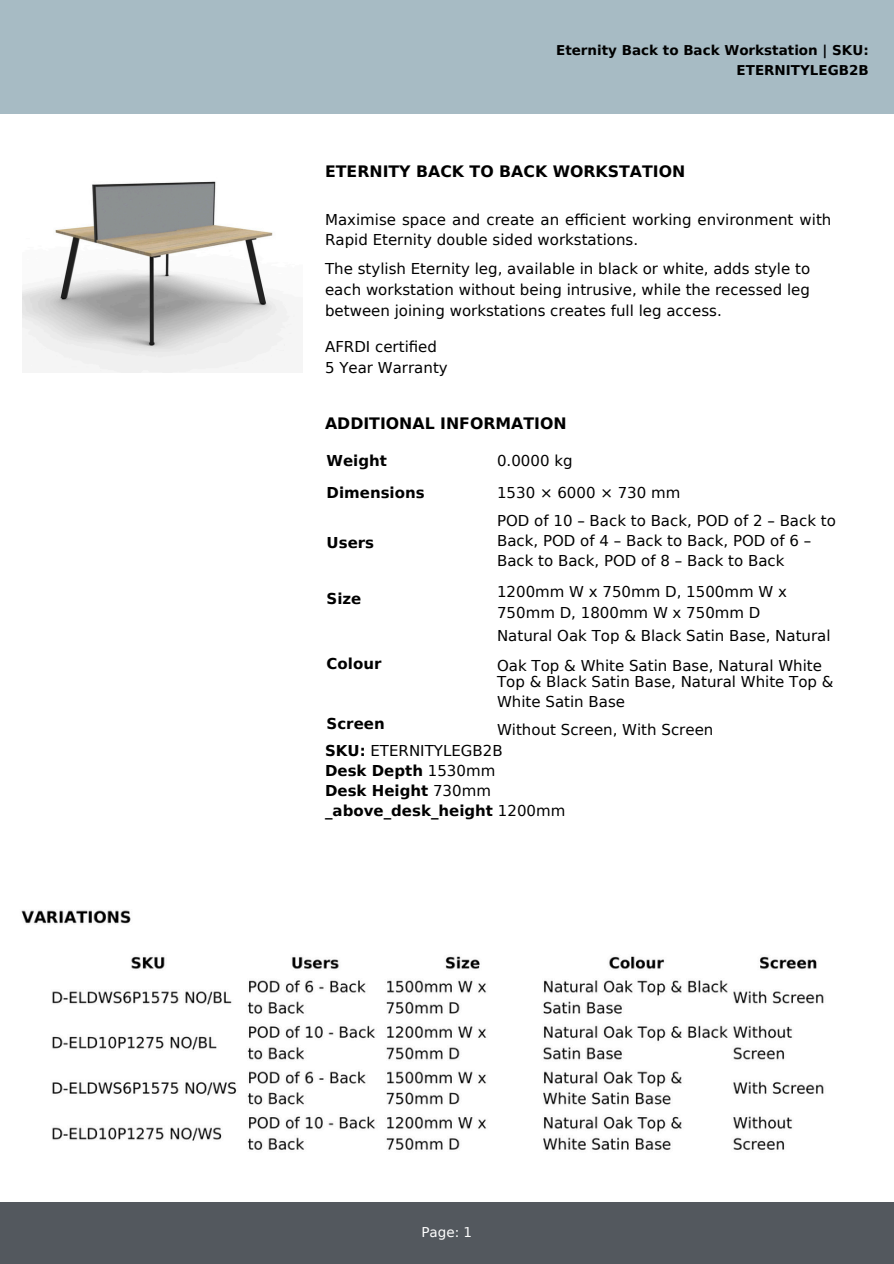
<style>
.page{position:relative;width:894px;height:1264px;background:#fff}
.page>*{position:absolute;margin:0;border:0;box-sizing:border-box;transform-origin:0 0}
.t1{font:700 15.75px "DejaVu Sans";color:#000}
.t2{font:15px/20.2px "DejaVu Sans";color:#000}
.t3{font:700 15px/20.2px "DejaVu Sans";color:#000}
.t4{font:700 13.5px/20.2px "DejaVu Sans";color:#000;text-align:right}
.t5{font:13.5px "DejaVu Sans";color:#fff}
.s1{font-weight:400}
</style>
<div class="page">
<div style="left:0;top:0;width:893px;height:113px;background:#a7bbc4"></div>
<div style="left:0;top:1197px;width:893px;height:66px;background:#53585e"></div>
<img style="left:22px;top:181px;width:273px;height:192px">
<img style="left:0;top:910px;width:893px;height:291px">
<p class="t4" style="left:556px;top:40px;width:314px">Eternity Back to Back Workstation | SKU:<br>ETERNITYLEGB2B</p>
<h3 class="t1" style="left:325px;top:163px;width:361px">ETERNITY BACK TO BACK WORKSTATION</h3>
<h1 class="t2" style="left:325px;top:209px;width:507px">Maximise space and create an efficient working environment with<br>Rapid Eternity double sided workstations.</h1>
<h1 class="t2" style="left:325px;top:258px;width:486px;line-height:20.9px;text-align:justify">The stylish Eternity leg, available in black or white, adds style to each workstation without being intrusive, while the recessed leg between joining workstations creates full leg access.</h1>
<h1 class="t2" style="left:325px;top:336px;width:124px;line-height:21.3px">AFRDI certified<br>5 Year Warranty</h1>
<h1 class="t1" style="left:325px;top:414px;width:243px">ADDITIONAL INFORMATION</h1>
<h2 class="t3" style="left:326px;top:445px;width:100px;line-height:31.5px">Weight<br>Dimensions</h2>
<h2 class="t2" style="left:497px;top:445px;width:185px;line-height:31.5px">0.0000 kg<br>1530 × 6000 × 730 mm</h2>
<h2 class="t2" style="left:497px;top:510px;width:340px">POD of 10 – Back to Back, POD of 2 – Back to<br>Back, POD of 4 – Back to Back, POD of 6 –<br>Back to Back, POD of 8 – Back to Back</h2>
<h2 class="t2" style="left:497px;top:580px;width:335px;line-height:21.9px">1200mm W x 750mm D, 1500mm W x<br>750mm D, 1800mm W x 750mm D<br>Natural Oak Top &amp; Black Satin Base, Natural</h2>
<h2 class="t2" style="left:497px;top:657px;width:338px;line-height:15.8px">Oak Top &amp; White Satin Base, Natural White<br>Top &amp; Black Satin Base, Natural White Top &amp;</h2>
<h2 class="t2" style="left:497px;top:687px;width:218px;line-height:28.2px">White Satin Base<br>Without Screen, With Screen</h2>
<h2 class="t3" style="left:326px;top:532px;width:49px">Users</h2>
<h2 class="t3" style="left:326px;top:588px;width:36px">Size</h2>
<h2 class="t3" style="left:326px;top:653px;width:56px">Colour</h2>
<h3 class="t3" style="left:326px;top:714px;width:60px">Screen</h3>
<h3 class="t3" style="left:325px;top:740px;width:242px">SKU: <span class="s1">ETERNITYLEGB2B<br></span>Desk Depth <span class="s1">1530mm<br></span>Desk Height <span class="s1">730mm </span>_above_desk_height <span class="s1">1200mm</span></h3>
<h4 class="t5" style="left:421px;top:1224px;width:52px">Page: 1</h4>
</div>
